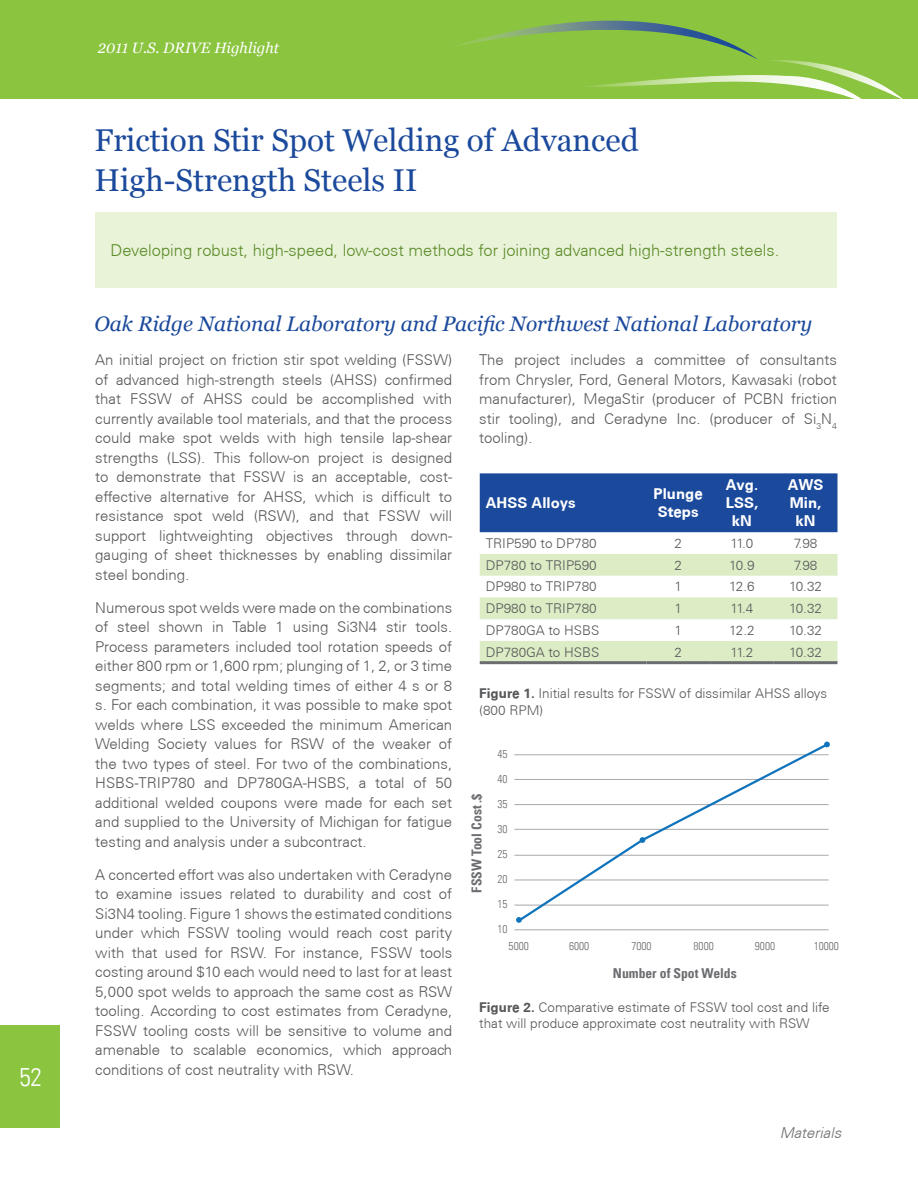
<style>
.page{position:relative;width:918px;height:1188px;background:#fff}
.page>*{position:absolute;margin:0;border:0;box-sizing:border-box;transform-origin:0 0}
.t1{font:31.5px/40.5px "Georgia";color:#1b499b}
.t2{font:300 condensed 25.5px "Univers LT";color:#fff}
.t3{font:italic 21px "Georgia";color:#1b499b}
.sub-title{font:300 16.5px "Univers CE";color:#5e8c2a}
.body{font:300 15px/19.5px "Univers CE";color:#57585a;text-align:justify}
.Table_header{font:700 15px/18px "Univers CE";color:#fff}
.t4{font:italic 15px "Georgia";color:#fff}
.t5{font:italic 300 15px "Univers CE";color:#6c6d70}
.t6{font:700 condensed 13.65px "Univers LT";color:#6c6d70}
.captions{font:300 13.5px/16.5px "Univers CE";color:#57585a}
.table_body{font:300 13.5px "Univers CE";color:#57585a}
.t7{font:300 condensed 11.4px/25px "Univers LT";color:#6c6d70;text-align:justify}
.s1{font-weight:700}
</style>
<div class="page">
<div style="left:0;top:0;width:918px;height:99px;background:#8bc43f"></div>
<div style="left:0;top:1025px;width:60px;height:102px;background:#8bc43f"></div>
<svg style="left:456px;top:20px;width:447px;height:79px"></svg>
<div style="left:95px;top:212px;width:742px;height:75px;background:#e8f3d8"></div>
<hr style="left:514px;top:754px;width:315px;height:1px;background:#a8a9ad">
<hr style="left:514px;top:779px;width:315px;height:1px;background:#a8a9ad">
<hr style="left:514px;top:804px;width:315px;height:1px;background:#a8a9ad">
<hr style="left:514px;top:829px;width:315px;height:1px;background:#a8a9ad">
<hr style="left:514px;top:855px;width:315px;height:1px;background:#a8a9ad">
<hr style="left:514px;top:880px;width:315px;height:1px;background:#a8a9ad">
<hr style="left:514px;top:905px;width:315px;height:1px;background:#a8a9ad">
<hr style="left:514px;top:930px;width:315px;height:1px;background:#a8a9ad">
<svg style="left:515px;top:745px;width:314px;height:175px"></svg>
<svg style="left:640px;top:837px;width:5px;height:6px"></svg>
<svg style="left:516px;top:917px;width:6px;height:6px"></svg>
<svg style="left:824px;top:742px;width:6px;height:5px"></svg>
<div style="left:480px;top:473px;width:357px;height:59px;background:#1b499b"></div>
<svg style="left:480px;top:554px;width:357px;height:107px"></svg>
<hr style="left:480px;top:661px;width:166px;height:3px;background:#6c6d70">
<hr style="left:646px;top:661px;width:64px;height:3px;background:#6c6d70">
<hr style="left:710px;top:661px;width:64px;height:3px;background:#6c6d70">
<hr style="left:774px;top:661px;width:64px;height:3px;background:#6c6d70">
<h2 class="t2" style="left:19px;top:1062px;width:24px">52</h2>
<p class="t4" style="left:98px;top:40px;width:183px">2011 U.S. DRIVE Highlight</p>
<p class="t1" style="left:94px;top:120px;width:546px">Friction Stir Spot Welding of Advanced<br>High-Strength Steels II</p>
<p class="sub-title" style="left:110px;top:240px;width:670px">Developing robust, high-speed, low-cost methods for joining advanced high-strength steels.</p>
<p class="t3" style="left:94px;top:311px;width:719px">Oak Ridge National Laboratory and Pacific Northwest National Laboratory</p>
<p class="body" style="left:95px;top:350px;width:359px">An initial project on friction stir spot welding (FSSW) of advanced high-strength steels (AHSS) confirmed that FSSW of AHSS could be accomplished with currently available tool materials, and that the process could make spot welds with high tensile lap-shear strengths (LSS). This follow-on project is designed to demonstrate that FSSW is an acceptable, cost&shy;effective alternative for AHSS, which is difficult to resistance spot weld (RSW), and that FSSW will support lightweighting objectives through down&shy;gauging of sheet thicknesses by enabling dissimilar steel bonding.</p>
<p class="body" style="left:95px;top:598px;width:359px">Numerous spot welds were made on the combinations of steel shown in Table 1 using Si3N4 stir tools.<br>Process parameters included tool rotation speeds of either 800 rpm or 1,600 rpm; plunging of 1, 2, or 3 time segments; and total welding times of either 4 s or 8 s. For each combination, it was possible to make spot welds where LSS exceeded the minimum American Welding Society values for RSW of the weaker of the two types of steel. For two of the combinations, HSBS-TRIP780 and DP780GA-HSBS, a total of 50 additional welded coupons were made for each set and supplied to the University of Michigan for fatigue testing and analysis under a subcontract.</p>
<p class="body" style="left:95px;top:865px;width:359px">A concerted effort was also undertaken with Ceradyne to examine issues related to durability and cost of Si3N4 tooling. Figure 1 shows the estimated conditions under which FSSW tooling would reach cost parity with that used for RSW. For instance, FSSW tools costing around $10 each would need to last for at least 5,000 spot welds to approach the same cost as RSW tooling. According to cost estimates from Ceradyne, FSSW tooling costs will be sensitive to volume and amenable to scalable economics, which approach conditions of cost neutrality with RSW.</p>
<p class="body" style="left:479px;top:350px;width:359px">The project includes a committee of consultants from Chrysler, Ford, General Motors, Kawasaki (robot manufacturer), MegaStir (producer of PCBN friction stir tooling), and Ceradyne Inc. (producer of Si<sub>3</sub>N<sub>4 </sub>tooling).</p>
<p class="Table_header" style="left:486px;top:494px;width:92px">AHSS Alloys</p>
<p class="Table_header" style="left:654px;top:485px;width:51px">Plunge<br>Steps</p>
<p class="Table_header" style="left:726px;top:476px;width:34px;text-align:center">Avg.<br>LSS, kN</p>
<p class="Table_header" style="left:788px;top:476px;width:37px">AWS<br>Min,</p>
<p class="Table_header" style="left:796px;top:512px;width:22px">kN</p>
<p class="table_body" style="left:486px;top:536px;width:113px">TRIP590 to DP780</p>
<p class="table_body" style="left:674px;top:536px;width:9px">2</p>
<p class="table_body" style="left:731px;top:536px;width:24px">11.0</p>
<p class="table_body" style="left:794px;top:536px;width:25px">7.98</p>
<p class="table_body" style="left:486px;top:557px;width:113px">DP780 to TRIP590</p>
<p class="table_body" style="left:674px;top:557px;width:9px">2</p>
<p class="table_body" style="left:729px;top:557px;width:27px">10.9</p>
<p class="table_body" style="left:794px;top:557px;width:25px">7.98</p>
<p class="table_body" style="left:486px;top:579px;width:113px">DP980 to TRIP780</p>
<p class="table_body" style="left:674px;top:579px;width:9px">1</p>
<p class="table_body" style="left:729px;top:579px;width:27px">12.6</p>
<p class="table_body" style="left:789px;top:579px;width:34px">10.32</p>
<p class="table_body" style="left:486px;top:601px;width:113px">DP980 to TRIP780</p>
<p class="table_body" style="left:674px;top:601px;width:9px">1</p>
<p class="table_body" style="left:731px;top:601px;width:24px">11.4</p>
<p class="table_body" style="left:789px;top:601px;width:34px">10.32</p>
<p class="table_body" style="left:486px;top:623px;width:115px">DP780GA to HSBS</p>
<p class="table_body" style="left:674px;top:623px;width:9px">1</p>
<p class="table_body" style="left:729px;top:623px;width:27px">12.2</p>
<p class="table_body" style="left:789px;top:623px;width:34px">10.32</p>
<p class="table_body" style="left:486px;top:644px;width:115px">DP780GA to HSBS</p>
<p class="table_body" style="left:674px;top:644px;width:9px">2</p>
<p class="table_body" style="left:731px;top:644px;width:24px">11.2</p>
<p class="table_body" style="left:789px;top:644px;width:34px">10.32</p>
<p class="captions" style="left:479px;top:685px;width:349px"><span class="s1">Figure 1.</span> Initial results for FSSW of dissimilar AHSS alloys (800 RPM)</p>
<p class="t6" style="left:468px;top:893px;width:101px;rotate:-90deg">FSSW Tool Cost .$</p>
<p class="t7" style="left:498px;top:742px;width:12px">45<br>40<br>35<br>30<br>25<br>20<br>15<br>10</p>
<p class="t7" style="left:509px;top:934px;width:22px">5000</p>
<p class="t7" style="left:569px;top:934px;width:22px">6000</p>
<p class="t7" style="left:631px;top:934px;width:22px">7000</p>
<p class="t7" style="left:694px;top:934px;width:22px">8000</p>
<p class="t7" style="left:755px;top:934px;width:22px">9000</p>
<p class="t7" style="left:814px;top:934px;width:27px">10000</p>
<p class="t6" style="left:613px;top:964px;width:125px">Number of Spot Welds</p>
<p class="captions" style="left:479px;top:999px;width:352px"><span class="s1">Figure 2.</span> Comparative estimate of FSSW tool cost and life that will produce approximate cost neutrality with RSW</p>
<p class="t5" style="left:780px;top:1124px;width:63px">Materials</p>
</div>
